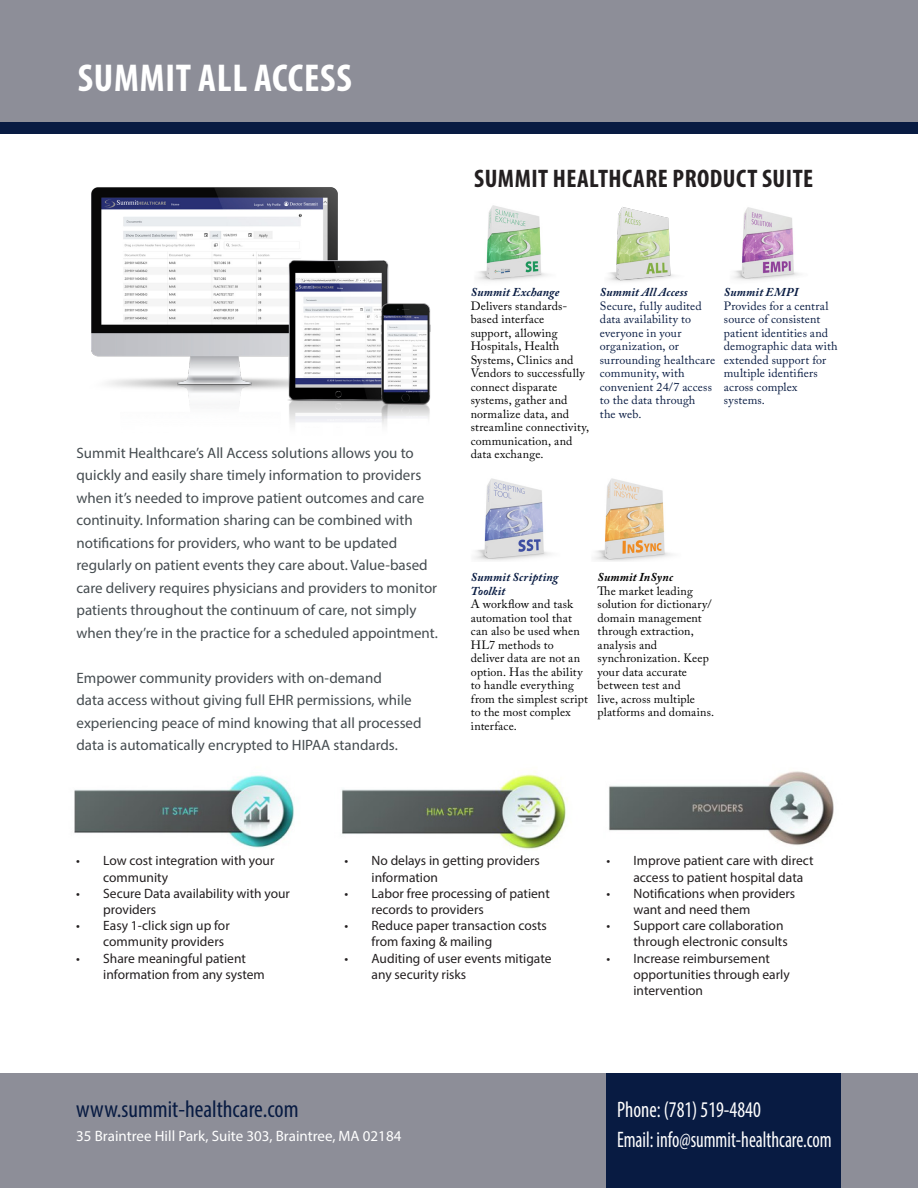
<style>
.page{position:relative;width:918px;height:1188px;background:#fff}
.page>*{position:absolute;margin:0;border:0;box-sizing:border-box;transform-origin:0 0}
.Heading_1{font:700 condensed 39px "Myriad Pro";letter-spacing:.02em;color:#fff}
.Heading_3{font:700 condensed 25.5px "Myriad Pro";letter-spacing:.02em;color:#231f20}
.Heading_2{font:condensed 24px "Myriad Pro";color:#081b42}
.contact_data{font:condensed 22.5px "Myriad Pro";color:#fff;scale:.85 1}
.contact_data-2{font:condensed 22.5px "Myriad Pro";color:#fff;scale:.9 1}
.t1{font:15px/22.5px "Myriad Pro";color:#454c50}
.t2{font:15px "Myriad Pro";color:#fff}
.t3{font:13.5px/16.2px "Myriad Pro";color:#231f20}
.SideBar_Body_Copy{font:12px/13.5px "Adobe Caslon Pro";letter-spacing:.015em;color:#000}
.SideBar_Body_Copy-2{font:12px/13.5px "Adobe Caslon Pro";letter-spacing:.015em;color:#081b42}
.s1{font-weight:700;font-style:italic;color:#081b42}
.s2{font-weight:700;font-style:italic}
</style>
<div class="page">
<div style="left:0;top:0;width:918px;height:122px;background:#8d8e98"></div>
<div style="left:0;top:122px;width:918px;height:12px;background:#081b42"></div>
<div style="left:0;top:1074px;width:918px;height:114px;background:#8d8e98"></div>
<div style="left:606px;top:1074px;width:235px;height:114px;background:#081b42"></div>
<img style="left:477px;top:205px;width:71px;height:76px">
<img style="left:608px;top:207px;width:67px;height:75px">
<img style="left:733px;top:207px;width:66px;height:73px">
<img style="left:474px;top:478px;width:77px;height:83px">
<img style="left:594px;top:478px;width:78px;height:83px">
<img style="left:91px;top:187px;width:340px;height:238px">
<img style="left:74px;top:771px;width:760px;height:78px">
<p class="Heading_1" style="left:78px;top:53px;width:276px">SUMMIT ALL ACCESS</p>
<p class="Heading_3" style="left:474px;top:163px;width:341px">SUMMIT HEALTHCARE PRODUCT SUITE</p>
<p class="t1" style="left:77px;top:441px;width:363px">Summit Healthcare’s All Access solutions allows you to quickly and easily share timely information to providers when it’s needed to improve patient outcomes and care continuity. Information sharing can be combined with notifications for providers, who want to be updated regularly on patient events they care about. Value-based care delivery requires physicians and providers to monitor patients throughout the continuum of care, not simply when they’re in the practice for a scheduled appointment.</p>
<p class="t1" style="left:77px;top:666px;width:347px">Empower community providers with on-demand<br>data access without giving full EHR permissions, while experiencing peace of mind knowing that all processed data is automatically encrypted to HIPAA standards.</p>
<p class="SideBar_Body_Copy" style="left:471px;top:286px;width:120px"><span class="s1">Summit Exchange<br></span>Delivers standards&shy;based interface<br>support, allowing<br>Hospitals, Health<br>Systems, Clinics and<br>Vendors to successfully connect disparate systems, gather and normalize data, and streamline connectivity, communication, and data exchange.</p>
<p class="SideBar_Body_Copy-2" style="left:724px;top:286px;width:115px"><span class="s2">Summit EMPI<br></span>Provides for a central source of consistent patient identities and demographic data with extended support for multiple identifiers across complex systems.</p>
<p class="SideBar_Body_Copy-2" style="left:600px;top:286px;width:117px"><span class="s2">Summit All Access<br></span>Secure, fully audited data availability to everyone in your organization, or surrounding healthcare community, with convenient 24/7 access to the data through<br>the web.</p>
<p class="SideBar_Body_Copy" style="left:471px;top:570px;width:118px"><span class="s1">Summit Scripting<br>Toolkit<br></span>A workflow and task automation tool that can also be used when<br>HL7 methods to deliver data are not an option. Has the ability to handle everything from the simplest script to the most complex interface.</p>
<p class="SideBar_Body_Copy" style="left:598px;top:570px;width:118px"><span class="s2">Summit InSync<br></span>The market leading solution for dictionary/ domain management through extraction, analysis and synchronization. Keep your data accurate between test and<br>live, across multiple platforms and domains.</p>
<p class="t3" style="left:103px;top:853px;width:173px;text-indent:-27px">• Low cost integration with your community</p>
<p class="t3" style="left:103px;top:885px;width:188px;text-indent:-27px">• Secure Data availability with your providers</p>
<p class="t3" style="left:103px;top:917px;width:128px;text-indent:-27px">• Easy 1-click sign up for community providers</p>
<p class="t3" style="left:103px;top:950px;width:163px;text-indent:-27px">• Share meaningful patient information from any system</p>
<p class="t3" style="left:372px;top:853px;width:170px;text-indent:-27px">• No delays in getting providers information</p>
<p class="t3" style="left:372px;top:885px;width:180px;text-indent:-27px">• Labor free processing of patient records to providers</p>
<p class="t3" style="left:372px;top:917px;width:177px;text-indent:-27px">• Reduce paper transaction costs from faxing &amp; mailing</p>
<p class="t3" style="left:372px;top:950px;width:182px;text-indent:-27px">• Auditing of user events mitigate any security risks</p>
<p class="Heading_2" style="left:76px;top:1094px;width:224px">www.summit-healthcare.com</p>
<p class="t2" style="left:76px;top:1127px;width:327px">35 Braintree Hill Park, Suite 303, Braintree, MA 02184</p>
<p class="t3" style="left:633px;top:853px;width:182px;text-indent:-27px">• Improve patient care with direct access to patient hospital data</p>
<p class="t3" style="left:633px;top:885px;width:163px;text-indent:-27px">• Notifications when providers want and need them</p>
<p class="t3" style="left:633px;top:917px;width:156px;text-indent:-27px">• Support care collaboration through electronic consults</p>
<p class="t3" style="left:633px;top:950px;width:158px;text-indent:-27px">• Increase reimbursement opportunities through early intervention</p>
<p class="contact_data-2" style="left:617px;top:1096px;width:161px">Phone: (781) 519-4840</p>
<p class="contact_data" style="left:617px;top:1126px;width:254px">Email: info@summit-healthcare.com</p>
</div>
